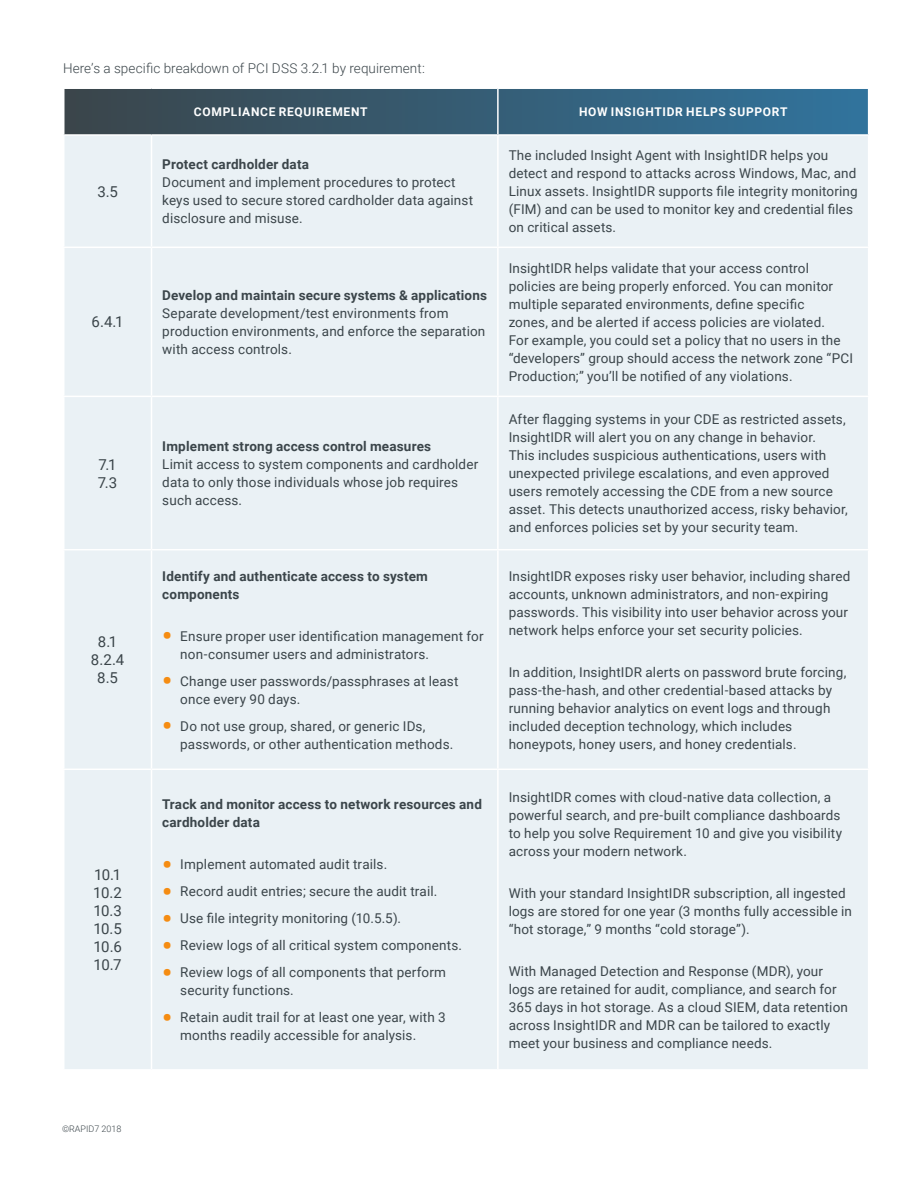
<style>
.page{position:relative;width:918px;height:1188px;background:#fff}
.page>*{position:absolute;margin:0;border:0;box-sizing:border-box;transform-origin:0 0}
.Table_Body{font:15px/18px "Roboto";letter-spacing:-.04em;color:#3b454a}
.Table_Body-2{font:13.5px/18px "Roboto";letter-spacing:.01em;color:#3b454a}
.Table_Body-3{font:700 13.5px/18px "Roboto";letter-spacing:.015em;color:#3b454a}
.Body{font:300 13.5px "Roboto";letter-spacing:.005em;color:#3b454a}
.Table_Header{font:700 12px "Roboto";letter-spacing:.055em;color:#fff}
.t1{font:300 9px "Roboto";color:#3b454a}
.s1{font-weight:700}
.s2{font-weight:900;font-size:27px;color:#f58c12}
</style>
<div class="page">
<svg style="left:64px;top:89px;width:804px;height:45px;background:#355c73"></svg>
<div style="left:64px;top:136px;width:804px;height:933px;background:#eaf1f5"></div>
<hr style="left:497px;top:89px;width:2px;height:45px;background:#fff">
<hr style="left:151px;top:136px;width:1px;height:111px;background:#fff">
<hr style="left:497px;top:136px;width:2px;height:111px;background:#fff">
<hr style="left:497px;top:248px;width:2px;height:148px;background:#fff">
<hr style="left:497px;top:397px;width:2px;height:152px;background:#fff">
<hr style="left:497px;top:550px;width:2px;height:219px;background:#fff">
<hr style="left:497px;top:770px;width:2px;height:299px;background:#fff">
<hr style="left:63px;top:247px;width:89px;height:1px;background:#fff">
<hr style="left:152px;top:247px;width:346px;height:1px;background:#fff">
<hr style="left:151px;top:248px;width:1px;height:148px;background:#fff">
<hr style="left:498px;top:247px;width:371px;height:1px;background:#fff">
<hr style="left:63px;top:396px;width:89px;height:1px;background:#fff">
<hr style="left:152px;top:396px;width:346px;height:1px;background:#fff">
<hr style="left:151px;top:397px;width:1px;height:152px;background:#fff">
<hr style="left:498px;top:396px;width:371px;height:1px;background:#fff">
<hr style="left:63px;top:549px;width:89px;height:1px;background:#fff">
<hr style="left:152px;top:549px;width:346px;height:1px;background:#fff">
<hr style="left:151px;top:550px;width:1px;height:219px;background:#fff">
<hr style="left:498px;top:549px;width:371px;height:1px;background:#fff">
<hr style="left:63px;top:769px;width:89px;height:1px;background:#fff">
<hr style="left:152px;top:769px;width:346px;height:1px;background:#fff">
<hr style="left:151px;top:770px;width:1px;height:299px;background:#fff">
<hr style="left:498px;top:769px;width:371px;height:1px;background:#fff">
<p class="Body" style="left:63px;top:59px;width:363px">Here’s a specific breakdown of PCI DSS 3.2.1 by requirement:</p>
<p class="Table_Body" style="left:97px;top:182px;width:22px">3.5</p>
<p class="Table_Body" style="left:92px;top:313px;width:33px">6.4.1</p>
<p class="Table_Body" style="left:98px;top:455px;width:21px">7.1<br>7.3</p>
<p class="Table_Body" style="left:91px;top:632px;width:35px;text-align:center">8.1<br>8.2.4<br>8.5</p>
<p class="Table_Body" style="left:93px;top:865px;width:30px;text-align:justify">10.1<br>10.2<br>10.3<br>10.5<br>10.6<br>10.7</p>
<p class="t1" style="left:62px;top:1122px;width:61px">©RAPID7 2018</p>
<p class="Table_Header" style="left:194px;top:103px;width:175px">COMPLIANCE REQUIREMENT</p>
<p class="Table_Header" style="left:579px;top:103px;width:210px">HOW INSIGHTIDR HELPS SUPPORT</p>
<p class="Table_Body-2" style="left:162px;top:155px;width:312px"><span class="s1">Protect cardholder data<br></span>Document and implement procedures to protect keys used to secure stored cardholder data against disclosure and misuse.</p>
<p class="Table_Body-2" style="left:509px;top:146px;width:351px">The included Insight Agent with InsightIDR helps you detect and respond to attacks across Windows, Mac, and Linux assets. InsightIDR supports file integrity monitoring (FIM) and can be used to monitor key and credential files on critical assets.</p>
<p class="Table_Body-2" style="left:162px;top:286px;width:326px"><span class="s1">Develop and maintain secure systems &amp; applications </span>Separate development/test environments from production environments, and enforce the separation with access controls.</p>
<p class="Table_Body-2" style="left:162px;top:437px;width:318px"><span class="s1">Implement strong access control measures<br></span>Limit access to system components and cardholder data to only those individuals whose job requires such access.</p>
<p class="Table_Body-3" style="left:162px;top:566px;width:267px">Identify and authenticate access to system components</p>
<p class="Table_Body-2" style="left:180px;top:626px;width:305px;text-indent:-18px"><span class="s2">•</span> Ensure proper user identification management for non-consumer users and administrators.</p>
<p class="Table_Body-2" style="left:180px;top:671px;width:280px;text-indent:-18px"><span class="s2">•</span> Change user passwords/passphrases at least once every 90 days.</p>
<p class="Table_Body-2" style="left:180px;top:716px;width:275px;text-indent:-18px"><span class="s2">•</span> Do not use group, shared, or generic IDs, passwords, or other authentication methods.</p>
<p class="Table_Body-3" style="left:162px;top:795px;width:321px">Track and monitor access to network resources and cardholder data</p>
<p class="Table_Body-2" style="left:162px;top:855px;width:226px"><span class="s2">•</span> Implement automated audit trails.</p>
<p class="Table_Body-2" style="left:162px;top:882px;width:277px"><span class="s2">•</span> Record audit entries; secure the audit trail.</p>
<p class="Table_Body-2" style="left:162px;top:909px;width:240px"><span class="s2">•</span> Use file integrity monitoring (10.5.5).</p>
<p class="Table_Body-2" style="left:162px;top:936px;width:301px"><span class="s2">•</span> Review logs of all critical system components.</p>
<p class="Table_Body-2" style="left:180px;top:963px;width:267px;text-indent:-18px"><span class="s2">•</span> Review logs of all components that perform security functions.</p>
<p class="Table_Body-2" style="left:180px;top:1008px;width:267px;text-indent:-18px"><span class="s2">•</span> Retain audit trail for at least one year, with 3 months readily accessible for analysis.</p>
<p class="Table_Body-2" style="left:509px;top:259px;width:346px">InsightIDR helps validate that your access control policies are being properly enforced. You can monitor multiple separated environments, define specific<br>zones, and be alerted if access policies are violated.<br>For example, you could set a policy that no users in the “developers” group should access the network zone “PCI Production;” you’ll be notified of any violations.</p>
<p class="Table_Body-2" style="left:509px;top:410px;width:341px">After flagging systems in your CDE as restricted assets, InsightIDR will alert you on any change in behavior.<br>This includes suspicious authentications, users with unexpected privilege escalations, and even approved users remotely accessing the CDE from a new source asset. This detects unauthorized access, risky behavior, and enforces policies set by your security team.</p>
<p class="Table_Body-2" style="left:509px;top:566px;width:343px">InsightIDR exposes risky user behavior, including shared accounts, unknown administrators, and non-expiring passwords. This visibility into user behavior across your network helps enforce your set security policies.</p>
<p class="Table_Body-2" style="left:509px;top:662px;width:339px">In addition, InsightIDR alerts on password brute forcing, pass-the-hash, and other credential-based attacks by running behavior analytics on event logs and through included deception technology, which includes honeypots, honey users, and honey credentials.</p>
<p class="Table_Body-2" style="left:509px;top:787px;width:335px">InsightIDR comes with cloud-native data collection, a powerful search, and pre-built compliance dashboards to help you solve Requirement 10 and give you visibility across your modern network.</p>
<p class="Table_Body-2" style="left:509px;top:883px;width:345px">With your standard InsightIDR subscription, all ingested logs are stored for one year (3 months fully accessible in “hot storage,” 9 months “cold storage”).</p>
<p class="Table_Body-2" style="left:509px;top:961px;width:341px">With Managed Detection and Response (MDR), your logs are retained for audit, compliance, and search for 365 days in hot storage. As a cloud SIEM, data retention across InsightIDR and MDR can be tailored to exactly meet your business and compliance needs.</p>
</div>
